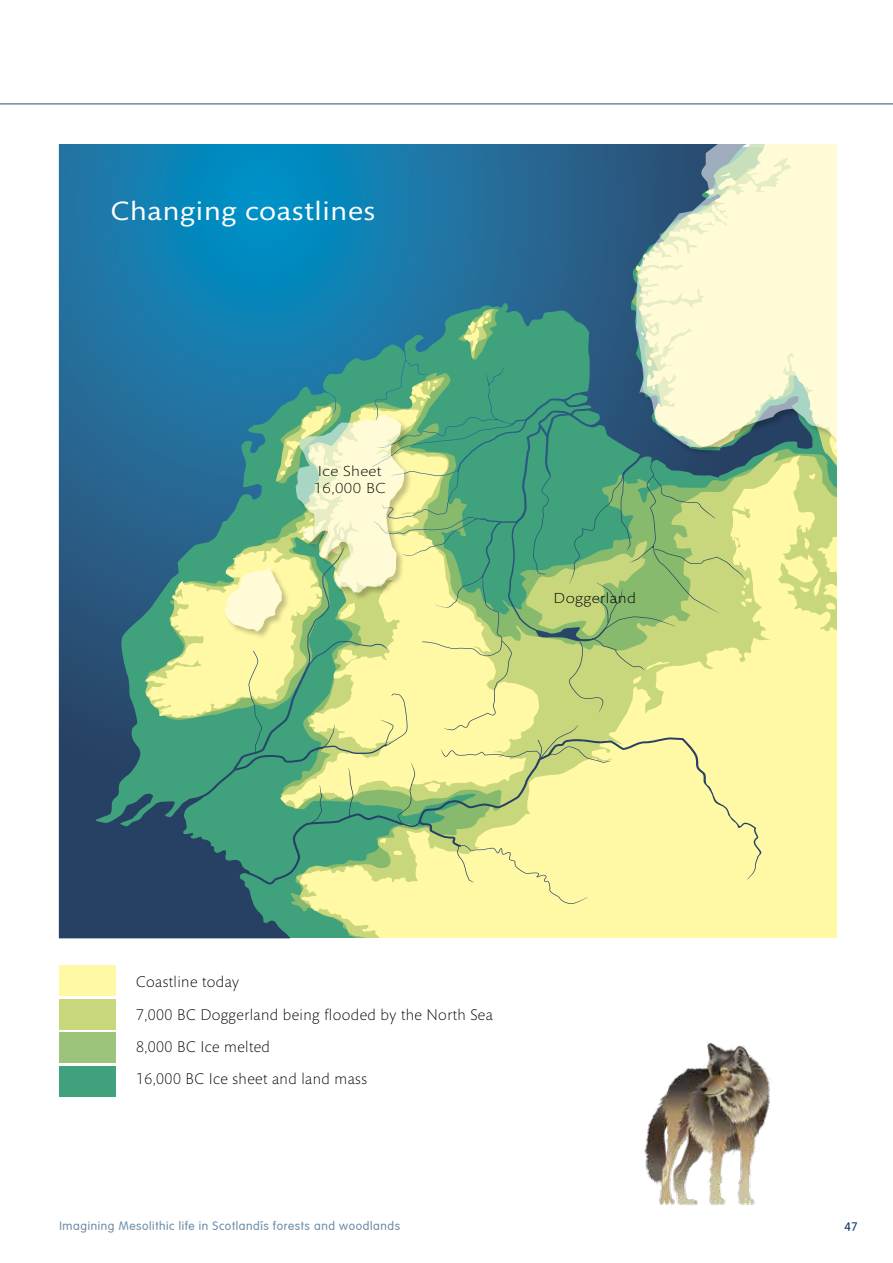
<style>
.page{position:relative;width:893px;height:1263px;background:#fff}
.page>*{position:absolute;margin:0;border:0;box-sizing:border-box;transform-origin:0 0}
.t1{font:27px "Mundo Sans Std";letter-spacing:.025em;color:#fff;scale:1.12 1}
.t2{font:300 15.75px/32.2px "Mundo Sans Std";letter-spacing:.025em;color:#000}
.t3{font:300 14.85px/17.9px "Mundo Sans Std";letter-spacing:.025em;color:#000;scale:1.12 1}
.t4{font:300 12px "VAG Rounded";letter-spacing:.05em;color:#6b8ba7}
.t5{font:300 12px "VAG Rounded";color:#002f60}
</style>
<div class="page">
<svg style="left:560px;top:640px;width:277px;height:298px;background:#f5f29f"></svg>
<svg style="left:633px;top:675px;width:9px;height:9px"></svg>
<svg style="left:646px;top:662px;width:25px;height:7px"></svg>
<div style="left:538px;top:818px;width:39px;height:24px;background:#fff8a5"></div>
<svg style="left:59px;top:144px;width:501px;height:794px;background:#64968b"></svg>
<div style="left:224px;top:74px;width:669px;height:566px;background:#000;opacity:.41"></div>
<svg style="left:143px;top:380px;width:295px;height:338px;background:#9ec29a"></svg>
<svg style="left:635px;top:143px;width:203px;height:334px;background:#c9d3bb"></svg>
<div style="left:0;top:0;width:893px;height:143px;background:#fff"></div>
<div style="left:838px;top:92px;width:55px;height:893px;background:#fff"></div>
<div style="left:60px;top:965px;width:56px;height:31px;background:#fff8a5"></div>
<div style="left:60px;top:999px;width:56px;height:30px;background:#c9d77c"></div>
<div style="left:60px;top:1033px;width:56px;height:30px;background:#9bc47a"></div>
<div style="left:60px;top:1066px;width:56px;height:31px;background:#3fa27d"></div>
<hr style="left:0;top:103px;width:893px;height:2px;background:#6b8ba7">
<img style="left:644px;top:1042px;width:126px;height:164px">
<h1 class="t1" style="left:111px;top:196px;width:237px">Changing coastlines</h1>
<p class="t3" style="left:314px;top:462px;width:66px">Ice Sheet<br>16,000 BC</p>
<p class="t3" style="left:554px;top:590px;width:75px">Doggerland</p>
<p class="t2" style="left:136px;top:966px;width:358px">Coastline today<br>7,000 BC Doggerland being flooded by the North Sea<br>8,000 BC Ice melted<br>16,000 BC Ice sheet and land mass</p>
<p class="t4" style="left:60px;top:1219px;width:342px">Imagining Mesolithic life in Scotland’s forests and woodlands</p>
<p class="t5" style="left:845px;top:1220px;width:15px">47</p>
</div>
